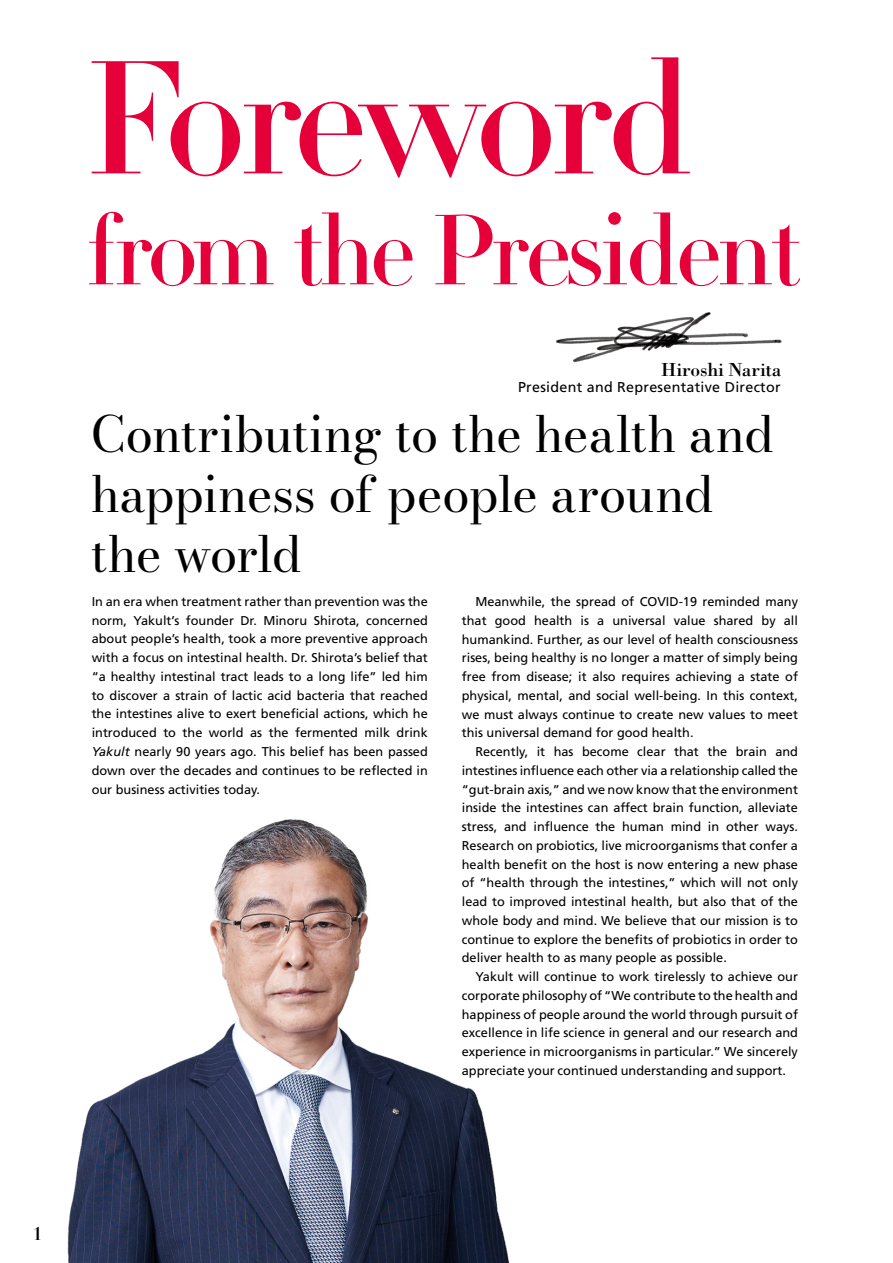
<style>
.page{position:relative;width:893px;height:1263px;background:#fff}
.page>*{position:absolute;margin:0;border:0;box-sizing:border-box;transform-origin:0 0}
.t1{font:157.5px "Didot LT Pro Headline";letter-spacing:-.06em;color:#e60039}
.t2{font:97.5px "Didot LT Pro Headline";letter-spacing:-.045em;color:#e60039}
.t3{font:49.5px/60px "Bodoni Moda";letter-spacing:-.015em;color:#000}
.t4{font:19.5px "Bodoni Std";letter-spacing:-.005em;color:#000}
.t5{font:700 18px "Didot LT Std";color:#000}
.t6{font:14.25px "Frutiger LT Std";letter-spacing:.02em;color:#000}
.t7{font:12.75px/18.8px "Frutiger LT Std";color:#000;text-align:justify}
.s1{font-style:italic}
</style>
<div class="page">
<hr style="left:892px;top:0;width:1px;height:1263px;background:#242d5f">
<img style="left:67px;top:819px;width:443px;height:444px">
<img style="left:555px;top:312px;width:227px;height:51px">
<h1 class="t1" style="left:85px;top:21px;width:611px">Foreword</h1>
<h2 class="t2" style="left:85px;top:190px;width:717px">from the President</h2>
<h3 class="t4" style="left:661px;top:357px;width:122px">Hiroshi Narita</h3>
<p class="t6" style="left:518px;top:379px;width:264px">President and Representative Director</p>
<h3 class="t3" style="left:91px;top:403px;width:685px">Contributing to the health and happiness of people around the world</h3>
<p class="t7" style="left:92px;top:592px;width:338px">In an era when treatment rather than prevention was the norm, Yakult’s founder Dr. Minoru Shirota, concerned about people’s health, took a more preventive approach with a focus on intestinal health. Dr. Shirota’s belief that “a healthy intestinal tract leads to a long life” led him to discover a strain of lactic acid bacteria that reached the intestines alive to exert beneficial actions, which he introduced to the world as the fermented milk drink <span class="s1">Yakult</span> nearly 90 years ago. This belief has been passed down over the decades and continues to be reflected in our business activities today.</p>
<p class="t7" style="left:462px;top:592px;width:338px;text-indent:14px">Meanwhile, the spread of COVID-19 reminded many that good health is a universal value shared by all humankind. Further, as our level of health consciousness rises, being healthy is no longer a matter of simply being free from disease; it also requires achieving a state of physical, mental, and social well-being. In this context, we must always continue to create new values to meet this universal demand for good health.</p>
<p class="t7" style="left:462px;top:742px;width:338px;text-indent:14px">Recently, it has become clear that the brain and intestines influence each other via a relationship called the “gut-brain axis,” and we now know that the environment inside the intestines can affect brain function, alleviate stress, and influence the human mind in other ways.<br>Research on probiotics, live microorganisms that confer a health benefit on the host is now entering a new phase of “health through the intestines,” which will not only lead to improved intestinal health, but also that of the whole body and mind. We believe that our mission is to continue to explore the benefits of probiotics in order to deliver health to as many people as possible.</p>
<p class="t7" style="left:462px;top:967px;width:338px;text-indent:14px">Yakult will continue to work tirelessly to achieve our corporate philosophy of “We contribute to the health and happiness of people around the world through pursuit of excellence in life science in general and our research and experience in microorganisms in particular.” We sincerely appreciate your continued understanding and support.</p>
<h3 class="t5" style="left:33px;top:1222px;width:12px">1</h3>
</div>
